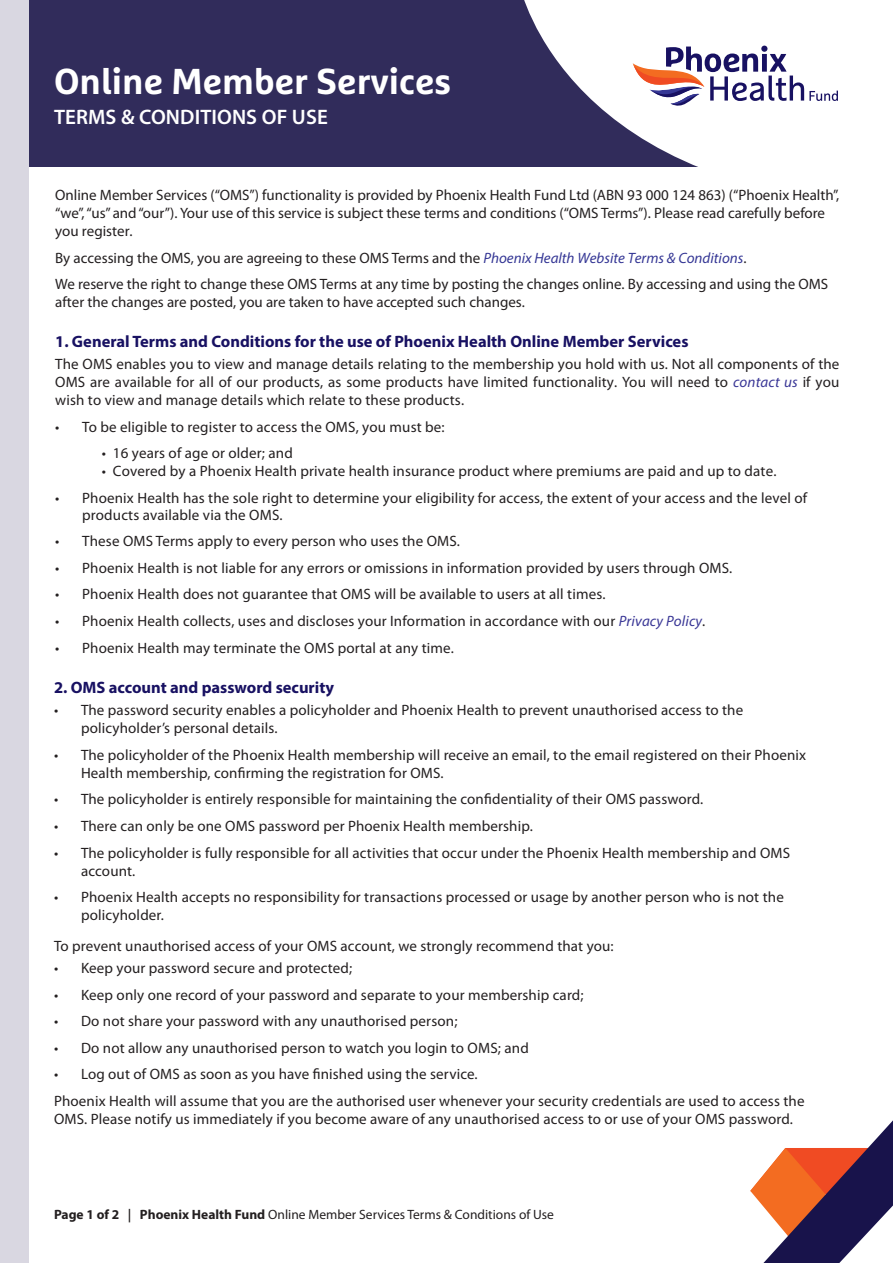
<style>
.page{position:relative;width:893px;height:1263px;background:#fff}
.page>*{position:absolute;margin:0;border:0;box-sizing:border-box;transform-origin:0 0}
.t1{font:700 36px "Marselis Pro";color:#fff}
.t2{font:600 21px "Myriad Pro";letter-spacing:.005em;color:#fff}
.Sub_Sub_Headings{font:700 16.5px "Myriad Pro";color:#181162}
.Body_Copy{font:15px/18px "Myriad Pro";letter-spacing:.01em;color:#231f20}
.t3{font:13.5px "Myriad Pro";color:#231f20}
.s1{font-style:italic;color:#353795}
.s2{font-style:italic;color:#3a3796}
.s3{font-weight:700}
.s4{font-weight:600}
</style>
<div class="page">
<svg style="left:750px;top:1120px;width:143px;height:143px"></svg>
<div style="left:0;top:0;width:893px;height:167px;background:#312c5b"></div>
<div style="left:0;top:0;width:28px;height:1263px;background:#d9d7e1"></div>
<svg style="left:524px;top:0;width:369px;height:167px;fill:#fff"></svg>
<svg style="left:633px;top:46px;width:205px;height:64px;background:#d0c6d3"></svg>
<p class="t1" style="left:54px;top:59px;width:399px">Online Member Services</p>
<p class="t2" style="left:54px;top:104px;width:275px">TERMS &amp; CONDITIONS OF USE</p>
<p class="Body_Copy" style="left:55px;top:186px;width:786px">Online Member Services (“OMS”) functionality is provided by Phoenix Health Fund Ltd (ABN 93 000 124 863) (“Phoenix Health”, “we”, “us” and “our”). Your use of this service is subject these terms and conditions (“OMS Terms”). Please read carefully before you register.</p>
<p class="Body_Copy" style="left:55px;top:244px;width:774px;line-height:26.5px">By accessing the OMS, you are agreeing to these OMS Terms and the <span class="s1">Phoenix Health Website Terms &amp; Conditions</span>.<br>We reserve the right to change these OMS Terms at any time by posting the changes online. By accessing and using the OMS</p>
<p class="Body_Copy" style="left:55px;top:293px;width:471px">after the changes are posted, you are taken to have accepted such changes.</p>
<p class="Sub_Sub_Headings" style="left:55px;top:330px;width:635px">1. General Terms and Conditions for the use of Phoenix Health Online Member Services</p>
<p class="Body_Copy" style="left:55px;top:355px;width:786px;text-align:justify">The OMS enables you to view and manage details relating to the membership you hold with us. Not all components of the OMS are available for all of our products, as some products have limited functionality. You will need to <span class="s2">contact us</span> if you wish to view and manage details which relate to these products.</p>
<p class="Body_Copy" style="left:55px;top:417px;width:391px">• To be eligible to register to access the OMS, you must be:</p>
<p class="Body_Copy" style="left:102px;top:444px;width:193px">• 16 years of age or older; and</p>
<p class="Body_Copy" style="left:102px;top:462px;width:676px">• Covered by a Phoenix Health private health insurance product where premiums are paid and up to date.</p>
<p class="Body_Copy" style="left:82px;top:489px;width:727px;line-height:17.4px;text-indent:-27px">• Phoenix Health has the sole right to determine your eligibility for access, the extent of your access and the level of products available via the OMS.</p>
<p class="Body_Copy" style="left:55px;top:532px;width:406px">• These OMS Terms apply to every person who uses the OMS.</p>
<p class="Body_Copy" style="left:55px;top:559px;width:679px">• Phoenix Health is not liable for any errors or omissions in information provided by users through OMS.</p>
<p class="Body_Copy" style="left:55px;top:585px;width:552px">• Phoenix Health does not guarantee that OMS will be available to users at all times.</p>
<p class="Body_Copy" style="left:55px;top:612px;width:652px">• Phoenix Health collects, uses and discloses your Information in accordance with our <span class="s2">Privacy Policy</span>.</p>
<p class="Body_Copy" style="left:55px;top:638px;width:400px">• Phoenix Health may terminate the OMS portal at any time.</p>
<p class="Sub_Sub_Headings" style="left:54px;top:677px;width:282px">2. OMS account and password security</p>
<p class="Body_Copy" style="left:81px;top:701px;width:664px;text-indent:-27px">• The password security enables a policyholder and Phoenix Health to prevent unauthorised access to the policyholder’s personal details.</p>
<p class="Body_Copy" style="left:81px;top:746px;width:727px;text-indent:-27px">• The policyholder of the Phoenix Health membership will receive an email, to the email registered on their Phoenix<br>Health membership, confirming the registration for OMS.</p>
<p class="Body_Copy" style="left:54px;top:790px;width:651px">• The policyholder is entirely responsible for maintaining the confidentiality of their OMS password.</p>
<p class="Body_Copy" style="left:54px;top:817px;width:480px">• There can only be one OMS password per Phoenix Health membership.</p>
<p class="Body_Copy" style="left:81px;top:843px;width:711px;text-indent:-27px">• The policyholder is fully responsible for all activities that occur under the Phoenix Health membership and OMS account.</p>
<p class="Body_Copy" style="left:81px;top:888px;width:704px;text-indent:-27px">• Phoenix Health accepts no responsibility for transactions processed or usage by another person who is not the policyholder.</p>
<p class="Body_Copy" style="left:54px;top:936px;width:561px">To prevent unauthorised access of your OMS account, we strongly recommend that you:</p>
<p class="Body_Copy" style="left:54px;top:959px;width:300px">• Keep your password secure and protected;</p>
<p class="Body_Copy" style="left:54px;top:985px;width:531px">• Keep only one record of your password and separate to your membership card;</p>
<p class="Body_Copy" style="left:54px;top:1012px;width:405px">• Do not share your password with any unauthorised person;</p>
<p class="Body_Copy" style="left:54px;top:1038px;width:476px">• Do not allow any unauthorised person to watch you login to OMS; and</p>
<p class="Body_Copy" style="left:54px;top:1065px;width:425px">• Log out of OMS as soon as you have finished using the service.</p>
<p class="Body_Copy" style="left:54px;top:1091px;width:752px">Phoenix Health will assume that you are the authorised user whenever your security credentials are used to access the<br>OMS. Please notify us immediately if you become aware of any unauthorised access to or use of your OMS password.</p>
<p class="t3" style="left:54px;top:1206px;width:501px"><span class="s3">Page 1 of 2</span> <span class="s4">|</span> <span class="s3">Phoenix Health Fund</span> Online Member Services Terms &amp; Conditions of Use</p>
</div>
